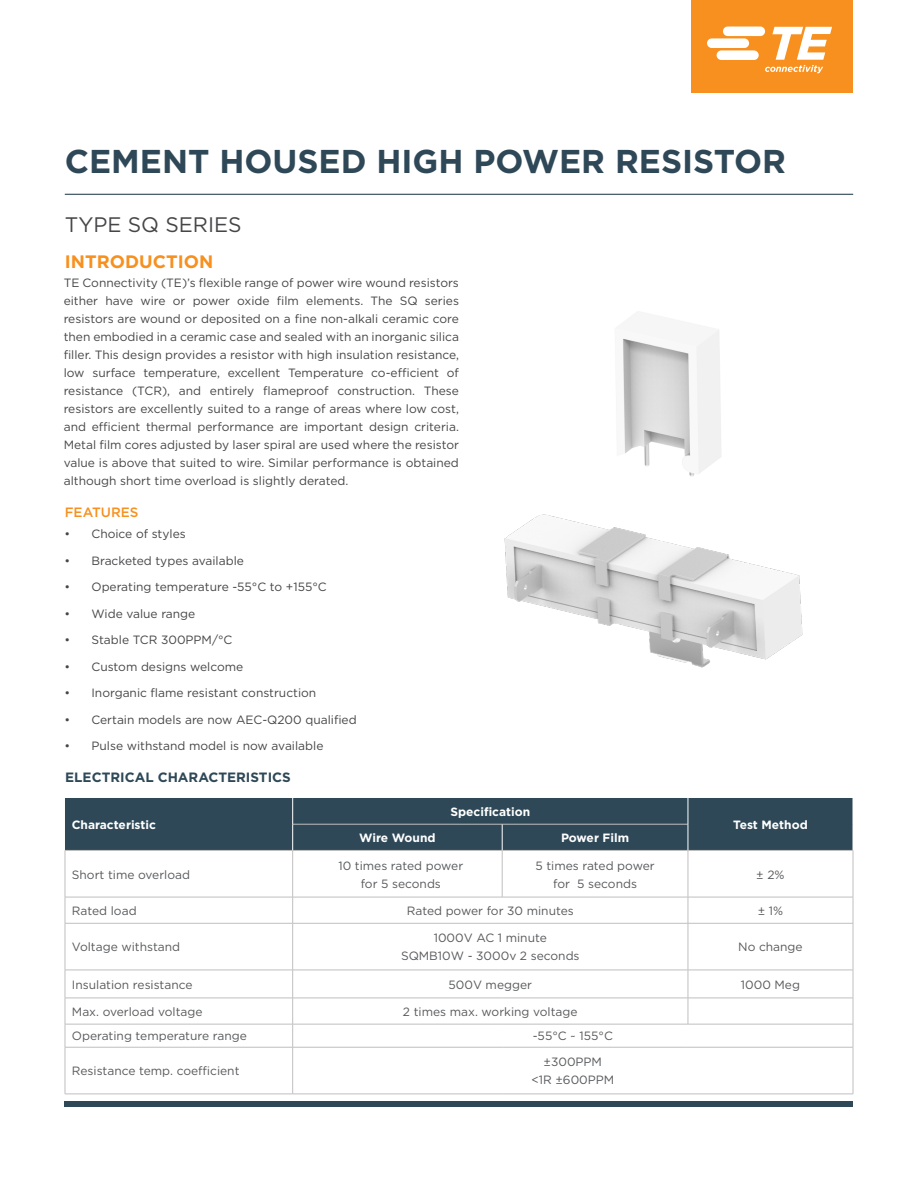
<style>
.page{position:relative;width:918px;height:1188px;background:#fff}
.page>*{position:absolute;margin:0;border:0;box-sizing:border-box;transform-origin:0 0}
.t1{font:700 33px "Gotham";color:#2e4857}
.t2{font:21px "Gotham";color:#464547}
.t3{font:700 18px "Gotham";color:#f7901e}
.t4{font:700 13.5px "Gotham";color:#2e4857}
.t5{font:500 13.5px "Gotham";color:#f7901e}
.t6{font:12px/18px "Gotham";color:#464547;text-align:justify}
.t7{font:12px/18px "Gotham";color:#58595b;text-align:center}
.t8{font:700 12px "Gotham";color:#fff}
</style>
<div class="page">
<div style="left:65px;top:1101px;width:788px;height:6px;background:#2e4857"></div>
<div style="left:691px;top:0;width:162px;height:93px;background:#f7901e"></div>
<svg style="left:707px;top:27px;width:125px;height:46px"></svg>
<hr style="left:65px;top:194px;width:788px;height:1px;background:#2e4857">
<hr style="left:65px;top:850px;width:228px;height:1px;background:#c0bfbf">
<hr style="left:65px;top:851px;width:1px;height:46px;background:#c0bfbf">
<hr style="left:293px;top:850px;width:209px;height:1px;background:#c0bfbf">
<hr style="left:292px;top:851px;width:1px;height:46px;background:#c0bfbf">
<hr style="left:502px;top:850px;width:186px;height:1px;background:#c0bfbf">
<hr style="left:502px;top:851px;width:1px;height:46px;background:#c0bfbf">
<hr style="left:688px;top:850px;width:165px;height:1px;background:#c0bfbf">
<hr style="left:688px;top:851px;width:1px;height:46px;background:#c0bfbf">
<hr style="left:853px;top:851px;width:1px;height:46px;background:#c0bfbf">
<hr style="left:65px;top:897px;width:228px;height:1px;background:#c0bfbf">
<svg style="left:65px;top:897px;width:1px;height:26px"></svg>
<hr style="left:293px;top:897px;width:209px;height:1px;background:#c0bfbf">
<svg style="left:292px;top:897px;width:1px;height:26px"></svg>
<hr style="left:502px;top:897px;width:186px;height:1px;background:#c0bfbf">
<hr style="left:688px;top:897px;width:165px;height:1px;background:#c0bfbf">
<svg style="left:688px;top:897px;width:1px;height:26px"></svg>
<svg style="left:853px;top:897px;width:1px;height:26px"></svg>
<hr style="left:65px;top:923px;width:228px;height:1px;background:#c0bfbf">
<hr style="left:65px;top:923px;width:1px;height:47px;background:#c0bfbf">
<hr style="left:293px;top:923px;width:209px;height:1px;background:#c0bfbf">
<hr style="left:292px;top:923px;width:1px;height:47px;background:#c0bfbf">
<hr style="left:502px;top:923px;width:186px;height:1px;background:#c0bfbf">
<hr style="left:688px;top:923px;width:165px;height:1px;background:#c0bfbf">
<hr style="left:688px;top:923px;width:1px;height:47px;background:#c0bfbf">
<hr style="left:853px;top:923px;width:1px;height:47px;background:#c0bfbf">
<hr style="left:65px;top:970px;width:228px;height:1px;background:#c0bfbf">
<hr style="left:293px;top:970px;width:209px;height:1px;background:#c0bfbf">
<hr style="left:502px;top:970px;width:186px;height:1px;background:#c0bfbf">
<hr style="left:688px;top:970px;width:165px;height:1px;background:#c0bfbf">
<hr style="left:65px;top:998px;width:228px;height:1px;background:#c0bfbf">
<hr style="left:293px;top:998px;width:209px;height:1px;background:#c0bfbf">
<hr style="left:502px;top:998px;width:186px;height:1px;background:#c0bfbf">
<hr style="left:688px;top:998px;width:165px;height:1px;background:#c0bfbf">
<svg style="left:688px;top:970px;width:1px;height:54px"></svg>
<hr style="left:65px;top:1024px;width:228px;height:1px;background:#c0bfbf">
<svg style="left:65px;top:970px;width:1px;height:77px"></svg>
<hr style="left:293px;top:1024px;width:209px;height:1px;background:#c0bfbf">
<svg style="left:292px;top:971px;width:1px;height:76px"></svg>
<hr style="left:502px;top:1024px;width:186px;height:1px;background:#c0bfbf">
<hr style="left:688px;top:1024px;width:165px;height:1px;background:#c0bfbf">
<svg style="left:853px;top:970px;width:1px;height:77px"></svg>
<hr style="left:65px;top:1047px;width:228px;height:1px;background:#c0bfbf">
<hr style="left:65px;top:1047px;width:1px;height:47px;background:#c0bfbf">
<hr style="left:293px;top:1047px;width:209px;height:1px;background:#c0bfbf">
<hr style="left:292px;top:1047px;width:1px;height:47px;background:#c0bfbf">
<hr style="left:502px;top:1047px;width:186px;height:1px;background:#c0bfbf">
<hr style="left:688px;top:1047px;width:165px;height:1px;background:#c0bfbf">
<hr style="left:853px;top:1047px;width:1px;height:47px;background:#c0bfbf">
<hr style="left:65px;top:1094px;width:228px;height:1px;background:#c0bfbf">
<hr style="left:293px;top:1094px;width:209px;height:1px;background:#c0bfbf">
<hr style="left:502px;top:1094px;width:186px;height:1px;background:#c0bfbf">
<hr style="left:688px;top:1094px;width:165px;height:1px;background:#c0bfbf">
<div style="left:65px;top:798px;width:788px;height:52px;background:#2e4857"></div>
<img style="left:504px;top:514px;width:299px;height:154px">
<img style="left:619px;top:312px;width:102px;height:165px">
<h1 class="t1" style="left:65px;top:140px;width:723px">CEMENT HOUSED HIGH POWER RESISTOR</h1>
<h2 class="t2" style="left:65px;top:212px;width:178px">TYPE SQ SERIES</h2>
<h3 class="t3" style="left:65px;top:249px;width:150px">INTRODUCTION</h3>
<p class="t6" style="left:64px;top:274px;width:397px">TE Connectivity (TE)’s flexible range of power wire wound resistors either have wire or power oxide film elements. The SQ series resistors are wound or deposited on a fine non-alkali ceramic core then embodied in a ceramic case and sealed with an inorganic silica filler. This design provides a resistor with high insulation resistance, low surface temperature, excellent Temperature co-efficient of resistance (TCR), and entirely flameproof construction. These resistors are excellently suited to a range of areas where low cost, and efficient thermal performance are important design criteria.<br>Metal film cores adjusted by laser spiral are used where the resistor value is above that suited to wire. Similar performance is obtained although short time overload is slightly derated.</p>
<p class="t5" style="left:65px;top:503px;width:75px">FEATURES</p>
<p class="t6" style="left:64px;top:525px;width:123px">• Choice of styles</p>
<p class="t6" style="left:64px;top:551px;width:181px">• Bracketed types available</p>
<p class="t6" style="left:64px;top:578px;width:264px">• Operating temperature -55°C to +155°C</p>
<p class="t6" style="left:64px;top:604px;width:132px">• Wide value range</p>
<p class="t6" style="left:64px;top:631px;width:169px">• Stable TCR 300PPM/°C</p>
<p class="t6" style="left:64px;top:657px;width:180px">• Custom designs welcome</p>
<p class="t6" style="left:64px;top:684px;width:253px">• Inorganic flame resistant construction</p>
<p class="t6" style="left:64px;top:710px;width:294px">• Certain models are now AEC-Q200 qualified</p>
<p class="t6" style="left:64px;top:737px;width:260px">• Pulse withstand model is now available</p>
<p class="t4" style="left:65px;top:769px;width:227px">ELECTRICAL CHARACTERISTICS</p>
<p class="t8" style="left:72px;top:817px;width:86px">Characteristic</p>
<p class="t8" style="left:450px;top:804px;width:81px">Specification</p>
<p class="t8" style="left:359px;top:830px;width:78px">Wire Wound</p>
<p class="t8" style="left:561px;top:830px;width:70px">Power Film</p>
<p class="t8" style="left:733px;top:817px;width:76px">Test Method</p>
<p class="t7" style="left:72px;top:865px;width:120px">Short time overload</p>
<p class="t7" style="left:338px;top:856px;width:126px">10 times rated power for 5 seconds</p>
<p class="t7" style="left:535px;top:856px;width:121px">5 times rated power for 5 seconds</p>
<p class="t7" style="left:756px;top:865px;width:30px">± 2%</p>
<p class="t7" style="left:72px;top:901px;width:66px">Rated load</p>
<p class="t7" style="left:407px;top:901px;width:169px">Rated power for 30 minutes</p>
<p class="t7" style="left:758px;top:901px;width:27px">± 1%</p>
<p class="t7" style="left:72px;top:938px;width:110px">Voltage withstand</p>
<p class="t7" style="left:401px;top:929px;width:180px">1000V AC 1 minute<br>SQMB10W - 3000v 2 seconds</p>
<p class="t7" style="left:738px;top:938px;width:66px">No change</p>
<p class="t7" style="left:72px;top:975px;width:122px">Insulation resistance</p>
<p class="t7" style="left:449px;top:975px;width:85px">500V megger</p>
<p class="t7" style="left:741px;top:975px;width:61px">1000 Meg</p>
<p class="t7" style="left:72px;top:1002px;width:132px">Max. overload voltage</p>
<p class="t7" style="left:403px;top:1002px;width:176px">2 times max. working voltage</p>
<p class="t7" style="left:72px;top:1027px;width:176px">Operating temperature range</p>
<p class="t7" style="left:533px;top:1027px;width:82px">-55°C ~ 155°C</p>
<p class="t7" style="left:72px;top:1062px;width:169px">Resistance temp. coefficient</p>
<p class="t7" style="left:531px;top:1053px;width:84px">±300PPM<br>&lt;1R ±600PPM</p>
</div>
